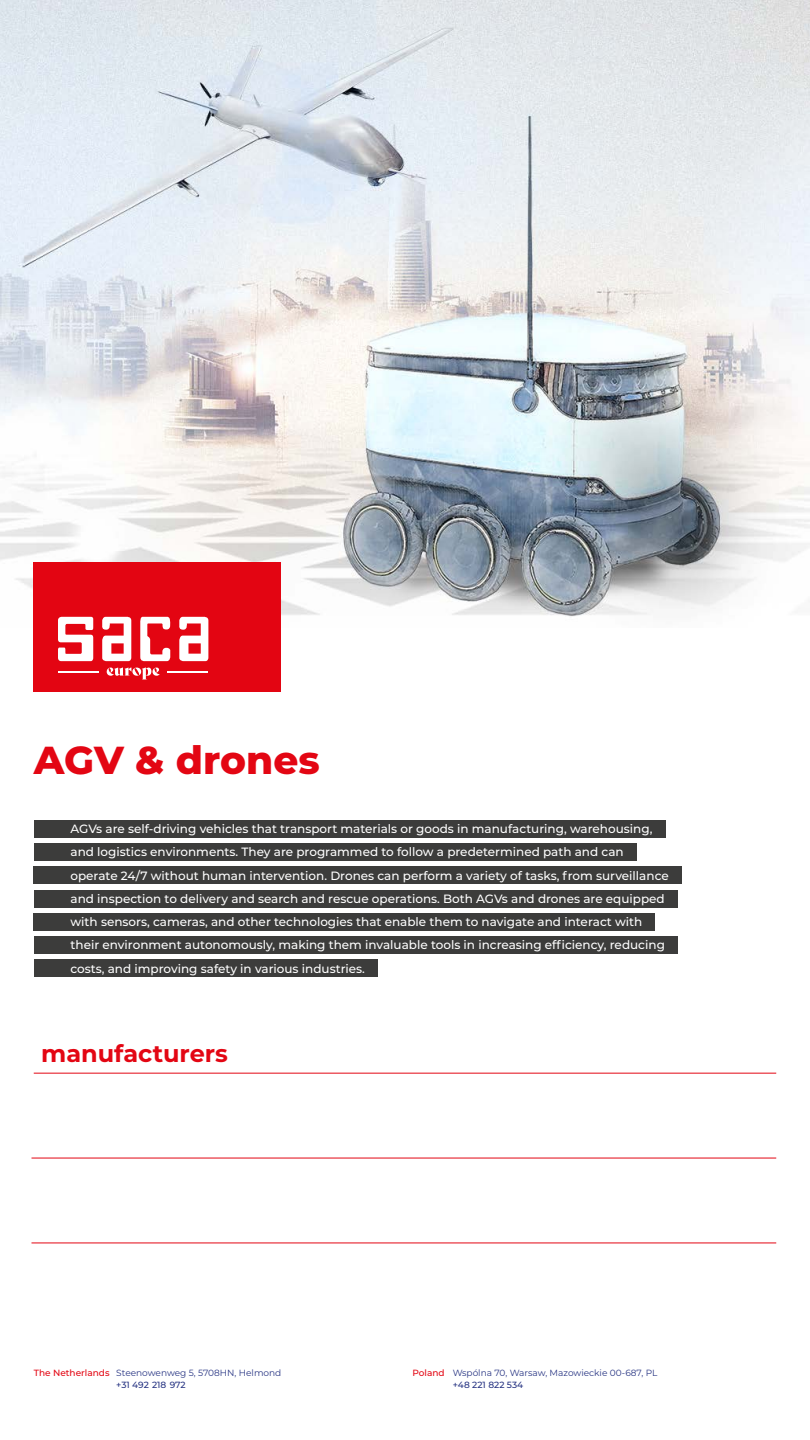
<style>
.page{position:relative;width:810px;height:1440px;background:#fff}
.page>*{position:absolute;margin:0;border:0;box-sizing:border-box;transform-origin:0 0}
.t1{font:800 39px "Montserrat";color:#e30613}
.t2{font:700 24px "Montserrat";color:#e30613}
.t3{font:500 12px/23.2px "Montserrat";color:#fff}
.t4{font:9px "Montserrat";color:#283583}
.t5{font:500 9px "Montserrat";color:#283583}
.t6{font:500 9px "Montserrat";color:#e30613}
.s1{font-weight:500;color:#e30613}
</style>
<div class="page">
<img style="left:1px;top:0;width:809px;height:627px">
<div style="left:34px;top:820px;width:632px;height:18px;background:#3c3c3b"></div>
<div style="left:34px;top:843px;width:603px;height:18px;background:#3c3c3b"></div>
<div style="left:34px;top:867px;width:648px;height:17px;background:#3c3c3b"></div>
<div style="left:34px;top:890px;width:644px;height:17px;background:#3c3c3b"></div>
<div style="left:34px;top:913px;width:621px;height:18px;background:#3c3c3b"></div>
<div style="left:34px;top:936px;width:644px;height:18px;background:#3c3c3b"></div>
<div style="left:34px;top:960px;width:344px;height:17px;background:#3c3c3b"></div>
<div style="left:34px;top:562px;width:247px;height:130px;background:#e30512"></div>
<svg style="left:179px;top:616px;width:29px;height:45px"></svg>
<svg style="left:58px;top:617px;width:35px;height:44px"></svg>
<hr style="left:168px;top:671px;width:40px;height:1px;background:#fff">
<hr style="left:58px;top:671px;width:41px;height:1px;background:#fff">
<svg style="left:102px;top:616px;width:70px;height:63px"></svg>
<hr style="left:34px;top:1073px;width:742px;height:1px;background:#e30613">
<hr style="left:32px;top:1158px;width:744px;height:1px;background:#e30613">
<hr style="left:32px;top:1243px;width:744px;height:1px;background:#e30613">
<h1 class="t1" style="left:34px;top:732px;width:288px">AGV &amp; drones</h1>
<p class="t3" style="left:70px;top:817px;width:600px">AGVs are self-driving vehicles that transport materials or goods in manufacturing, warehousing, and logistics environments. They are programmed to follow a predetermined path and can operate 24/7 without human intervention. Drones can perform a variety of tasks, from surveillance and inspection to delivery and search and rescue operations. Both AGVs and drones are equipped with sensors, cameras, and other technologies that enable them to navigate and interact with their environment autonomously, making them invaluable tools in increasing efficiency, reducing costs, and improving safety in various industries.</p>
<h2 class="t2" style="left:41px;top:1037px;width:188px">manufacturers</h2>
<p class="t4" style="left:34px;top:1367px;width:249px"><span class="s1">The Netherlands</span> Steenowenweg 5, 5708HN, Helmond</p>
<p class="t6" style="left:412px;top:1366px;width:34px">Poland</p>
<p class="t5" style="left:116px;top:1378px;width:71px">+31 492 218 972</p>
<p class="t4" style="left:453px;top:1367px;width:206px">Wspólna 70, Warsaw, Mazowieckie 00-687, PL</p>
<p class="t5" style="left:453px;top:1378px;width:72px">+48 221 822 534</p>
</div>
